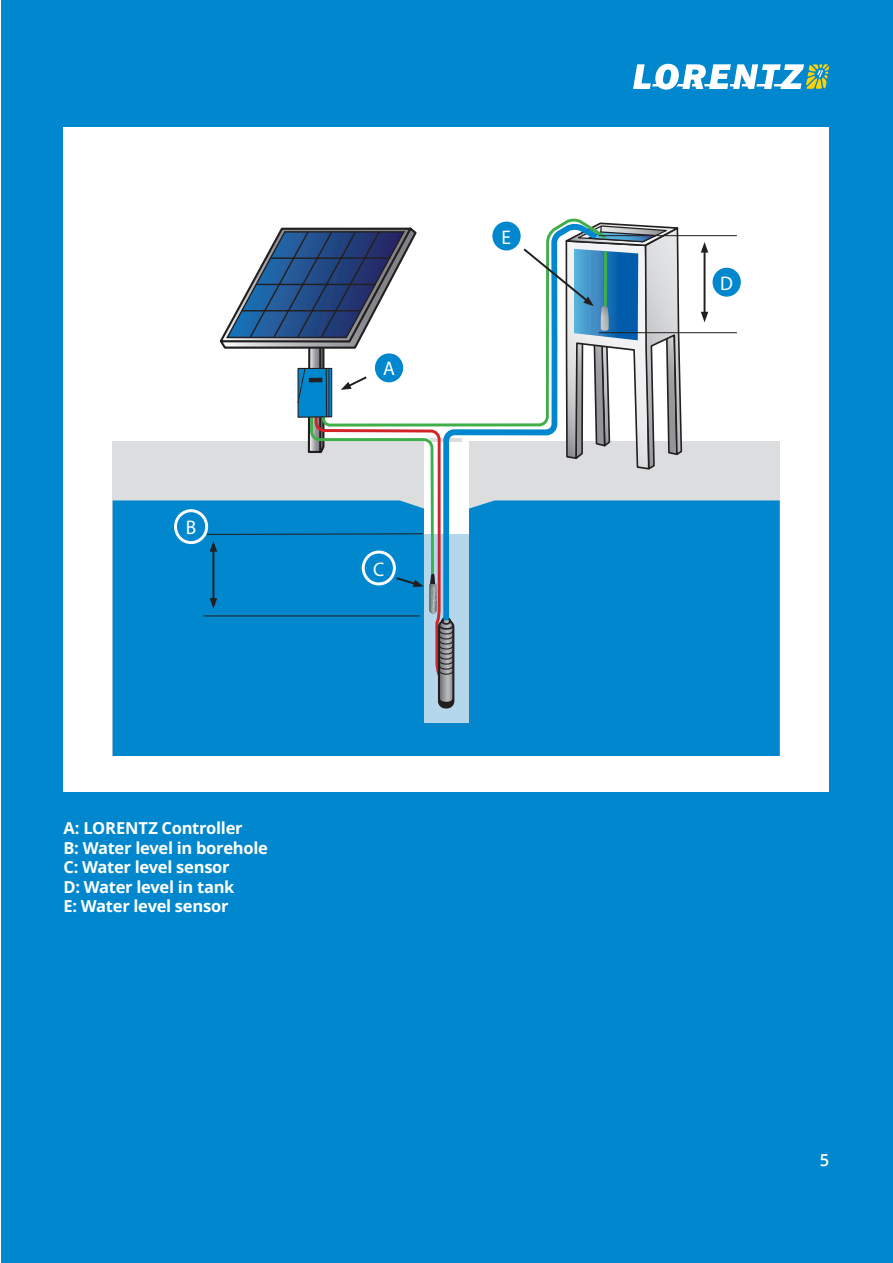
<style>
.page{position:relative;width:893px;height:1263px;background:#fff}
.page>*{position:absolute;margin:0;border:0;box-sizing:border-box;transform-origin:0 0}
.t1{font:19.8px "Myriad Pro";color:#fff}
.PageNumber_white{font:700 16.5px/19.5px "Open Sans";letter-spacing:-.015em;color:#fff}
.t2{font:600 16.5px "Open Sans";color:#fff}
</style>
<div class="page">
<div style="left:1px;top:0;width:892px;height:1263px;background:#0087cd"></div>
<svg style="left:633px;top:64px;width:196px;height:26px"></svg>
<div style="left:64px;top:128px;width:765px;height:663px;background:#fff"></div>
<div style="left:113px;top:441px;width:667px;height:315px;background:#dcdddf"></div>
<div style="left:113px;top:500px;width:667px;height:256px;background:#0087cd"></div>
<svg style="left:321px;top:218px;width:288px;height:538px"></svg>
<hr style="left:599px;top:235px;width:138px;height:1px;background:#231f20">
<hr style="left:704px;top:249px;width:1px;height:66px;background:#231f20">
<svg style="left:701px;top:242px;width:7px;height:11px"></svg>
<svg style="left:701px;top:312px;width:7px;height:10px"></svg>
<div style="left:711px;top:266px;width:31px;height:32px;background:#0087cd;border-radius:50%"></div>
<div style="left:710px;top:265px;width:34px;height:35px;border:3px solid #fff;border-radius:50%"></div>
<hr style="left:599px;top:332px;width:138px;height:1px;background:#231f20">
<hr style="left:203px;top:616px;width:217px;height:1px;background:#231f20">
<div style="left:175px;top:511px;width:32px;height:32px;background:#0087cd;border-radius:50%"></div>
<div style="left:174px;top:509px;width:34px;height:35px;border:3px solid #fff;border-radius:50%"></div>
<svg style="left:521px;top:222px;width:161px;height:248px"></svg>
<div style="left:491px;top:220px;width:31px;height:32px;background:#0087cd;border-radius:50%"></div>
<div style="left:489px;top:219px;width:35px;height:34px;border:3px solid #fff;border-radius:50%"></div>
<svg style="left:206px;top:228px;width:248px;height:480px"></svg>
<p class="t1" style="left:186px;top:515px;width:12px">B</p>
<p class="PageNumber_white" style="left:63px;top:818px;width:206px">A: LORENTZ Controller<br>B: Water level in borehole<br>C: Water level sensor<br>D: Water level in tank<br>E: Water level sensor</p>
<p class="t1" style="left:383px;top:357px;width:13px">A</p>
<p class="t1" style="left:373px;top:557px;width:13px">C</p>
<p class="t1" style="left:502px;top:225px;width:11px">E</p>
<p class="t1" style="left:720px;top:271px;width:14px">D</p>
<p class="t2" style="left:820px;top:1148px;width:11px">5</p>
</div>
